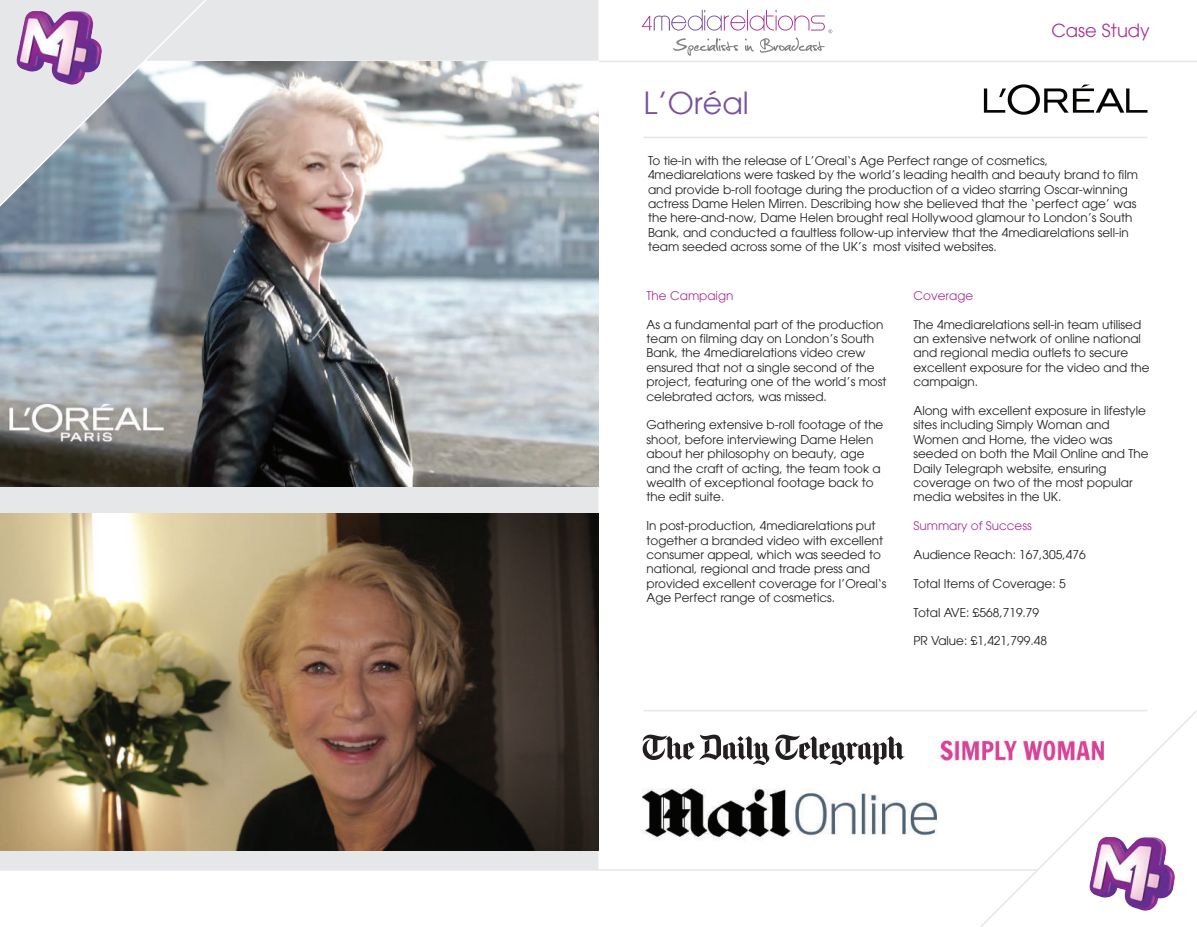
<style>
.page{position:relative;width:1197px;height:927px;background:#fff}
.page>*{position:absolute;margin:0;border:0;box-sizing:border-box;transform-origin:0 0}
.t1{font:30px "Avant Garde";color:#78539e}
.t2{font:18px "Avant Garde";color:#ac3494}
.t3{font:12px/14.4px "Avant Garde";color:#231f20}
.t4{font:12px "Avant Garde";color:#ac3494}
</style>
<div class="page">
<div style="left:0;top:0;width:598px;height:869px;background:#e6e7e9"></div>
<hr style="left:580px;top:61px;width:617px;height:1px;background:#e6e7e9">
<hr style="left:644px;top:137px;width:504px;height:1px;background:#e6e7e9">
<hr style="left:644px;top:710px;width:504px;height:1px;background:#e6e7e9">
<hr style="left:144px;top:61px;width:454px;height:1px;background:#fff">
<svg style="left:980px;top:710px;width:217px;height:217px"></svg>
<hr style="left:0;top:869px;width:1038px;height:2px;background:#e6e7e9">
<img style="left:0;top:62px;width:598px;height:424px">
<svg style="left:643px;top:735px;width:262px;height:30px"></svg>
<img style="left:643px;top:788px;width:293px;height:53px">
<img style="left:940px;top:730px;width:168px;height:43px">
<svg style="left:0;top:0;width:243px;height:212px;background:#bbc1c6"></svg>
<img style="left:983px;top:84px;width:165px;height:31px">
<img style="left:0;top:513px;width:599px;height:337px">
<img style="left:13px;top:11px;width:92px;height:76px">
<img style="left:1086px;top:836px;width:92px;height:77px">
<svg style="left:642px;top:10px;width:190px;height:46px"></svg>
<div style="left:1041px;top:870px;width:35px;height:36px;background:#fff"></div>
<h1 class="t1" style="left:644px;top:85px;width:107px">L’Oréal</h1>
<h2 class="t2" style="left:1051px;top:20px;width:100px">Case Study</h2>
<p class="t3" style="left:648px;top:153px;width:492px">To tie-in with the release of L’Oreal‘s Age Perfect range of cosmetics, 4mediarelations were tasked by the world’s leading health and beauty brand to film and provide b-roll footage during the production of a video starring Oscar-winning actress Dame Helen Mirren. Describing how she believed that the ‘perfect age’ was the here-and-now, Dame Helen brought real Hollywood glamour to London’s South Bank, and conducted a faultless follow-up interview that the 4mediarelations sell-in team seeded across some of the UK’s most visited websites.</p>
<p class="t4" style="left:646px;top:288px;width:88px">The Campaign</p>
<p class="t3" style="left:646px;top:317px;width:242px">As a fundamental part of the production team on filming day on London’s South Bank, the 4mediarelations video crew ensured that not a single second of the project, featuring one of the world’s most celebrated actors, was missed.</p>
<p class="t3" style="left:646px;top:418px;width:238px">Gathering extensive b-roll footage of the shoot, before interviewing Dame Helen about her philosophy on beauty, age and the craft of acting, the team took a wealth of exceptional footage back to the edit suite.</p>
<p class="t3" style="left:646px;top:519px;width:242px">In post-production, 4mediarelations put together a branded video with excellent consumer appeal, which was seeded to national, regional and trade press and provided excellent coverage for l’Oreal‘s Age Perfect range of cosmetics.</p>
<p class="t4" style="left:914px;top:288px;width:61px">Coverage</p>
<p class="t3" style="left:914px;top:317px;width:238px">The 4mediarelations sell-in team utilised an extensive network of online national and regional media outlets to secure excellent exposure for the video and the campaign.</p>
<p class="t3" style="left:914px;top:403px;width:237px">Along with excellent exposure in lifestyle sites including Simply Woman and Women and Home, the video was seeded on both the Mail Online and The Daily Telegraph website, ensuring coverage on two of the most popular media websites in the UK.</p>
<p class="t4" style="left:914px;top:519px;width:120px">Summary of Success</p>
<p class="t3" style="left:914px;top:547px;width:174px">Audience Reach: 167,305,476</p>
<p class="t3" style="left:914px;top:576px;width:154px">Total Items of Coverage: 5</p>
<p class="t3" style="left:914px;top:605px;width:127px">Total AVE: £568,719.79</p>
<p class="t3" style="left:914px;top:634px;width:135px">PR Value: £1,421,799.48</p>
</div>
